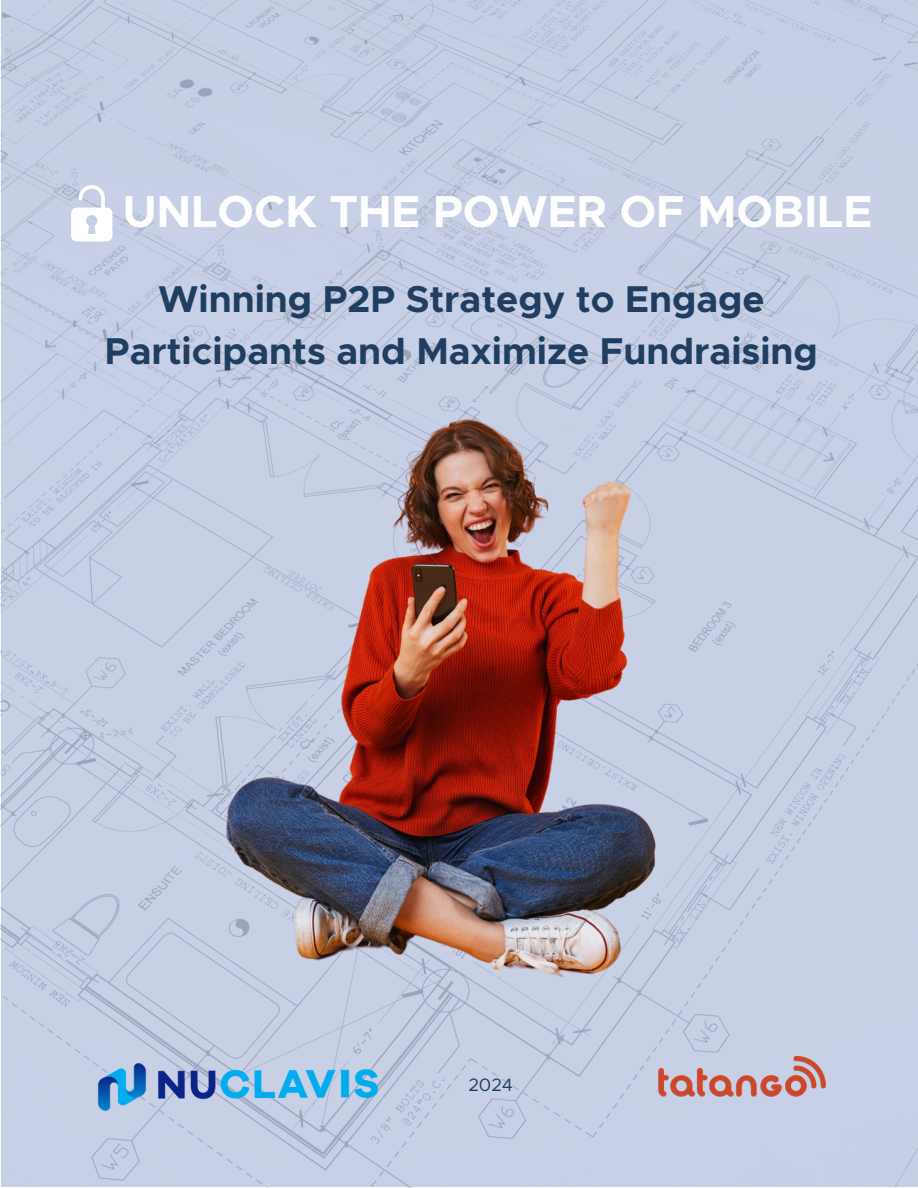
<style>
.page{position:relative;width:918px;height:1188px;background:#fff}
.page>*{position:absolute;margin:0;border:0;box-sizing:border-box;transform-origin:0 0}
.t1{font:700 45px "Metropolis";color:#fff}
.t2{font:700 37.5px/51.8px "Metropolis";color:#203e61;text-align:center}
.t3{font:18px "Metropolis";color:#203e61}
</style>
<div class="page">
<img style="left:0;top:0;width:918px;height:1188px">
<img style="left:138px;top:389px;width:628px;height:617px">
<svg style="left:71px;top:185px;width:41px;height:56px"></svg>
<img style="left:71px;top:920px;width:333px;height:268px">
<img style="left:658px;top:1056px;width:168px;height:41px">
<p class="t1" style="left:123px;top:191px;width:751px">UNLOCK THE POWER OF MOBILE</p>
<h2 class="t2" style="left:105px;top:275px;width:714px">Winning P2P Strategy to Engage<br>Participants and Maximize Fundraising</h2>
<p class="t3" style="left:468px;top:1077px;width:46px">2024</p>
</div>
